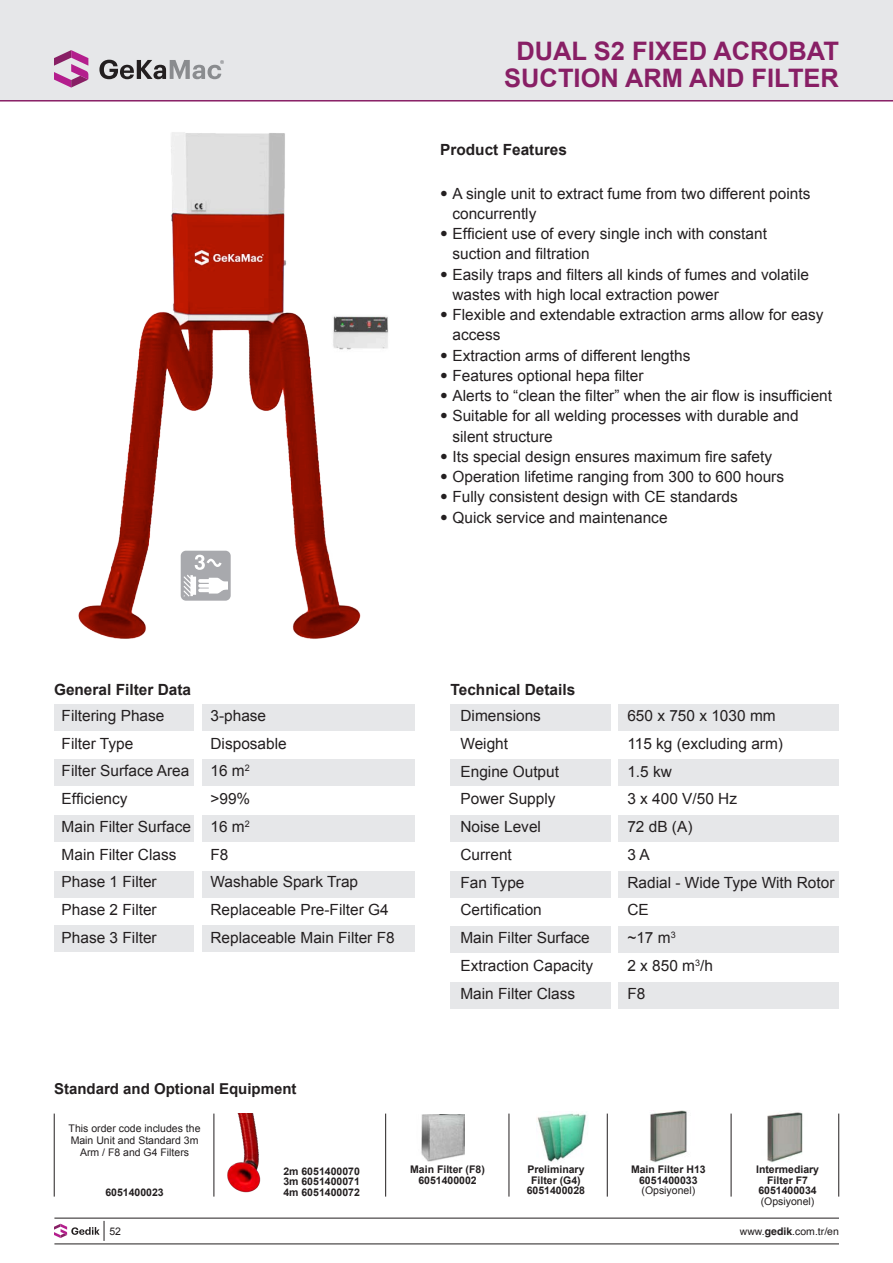
<style>
.page{position:relative;width:893px;height:1263px;background:#fff}
.page>*{position:absolute;margin:0;border:0;box-sizing:border-box;transform-origin:0 0}
.t1{font:700 25.5px/27px "Arial";color:#881f65;text-align:center}
.t2{font:15.45px/20.2px "Arial";color:#231f20}
.t3{font:700 15.45px "Arial";color:#231f20}
.t4{font:700 15px "Arial";color:#231f20}
.t5{font:700 10.5px/10.5px "Arial";color:#231f20;text-align:center}
.t6{font:10.5px/12px "Arial";color:#231f20;text-align:center}
.t7{font:10.5px "Helvetica";color:#231f20}
.s1{font-family:"Helvetica Neue LT Std";font-stretch:condensed}
.s2{font-weight:700}
</style>
<div class="page">
<hr style="left:54px;top:1218px;width:785px;height:1px;background:#231f20">
<hr style="left:54px;top:1244px;width:785px;height:1px;background:#231f20">
<svg style="left:54px;top:1221px;width:51px;height:20px"></svg>
<div style="left:0;top:0;width:893px;height:101px;background:#e6e7e9"></div>
<hr style="left:0;top:100px;width:893px;height:2px;background:#881f65">
<img style="left:421px;top:1115px;width:43px;height:47px">
<img style="left:537px;top:1113px;width:50px;height:50px">
<img style="left:650px;top:1111px;width:37px;height:51px">
<img style="left:767px;top:1112px;width:36px;height:51px">
<hr style="left:509px;top:1113px;width:1px;height:83px;background:#231f20">
<hr style="left:607px;top:1113px;width:1px;height:83px;background:#231f20">
<hr style="left:731px;top:1113px;width:1px;height:83px;background:#231f20">
<hr style="left:838px;top:1113px;width:1px;height:83px;background:#231f20">
<img style="left:78px;top:132px;width:311px;height:507px">
<div style="left:54px;top:704px;width:139px;height:26px;background:#e6e7e9"></div>
<div style="left:202px;top:704px;width:213px;height:26px;background:#e6e7e9"></div>
<div style="left:54px;top:759px;width:139px;height:27px;background:#e6e7e9"></div>
<div style="left:202px;top:759px;width:213px;height:27px;background:#e6e7e9"></div>
<div style="left:54px;top:815px;width:139px;height:27px;background:#e6e7e9"></div>
<div style="left:202px;top:815px;width:213px;height:27px;background:#e6e7e9"></div>
<div style="left:54px;top:871px;width:139px;height:26px;background:#e6e7e9"></div>
<div style="left:54px;top:925px;width:139px;height:27px;background:#e6e7e9"></div>
<div style="left:202px;top:871px;width:213px;height:26px;background:#e6e7e9"></div>
<div style="left:202px;top:925px;width:213px;height:27px;background:#e6e7e9"></div>
<img style="left:227px;top:1113px;width:34px;height:80px">
<hr style="left:54px;top:1113px;width:1px;height:83px;background:#231f20">
<hr style="left:214px;top:1113px;width:1px;height:83px;background:#231f20">
<hr style="left:385px;top:1113px;width:1px;height:83px;background:#231f20">
<div style="left:181px;top:551px;width:50px;height:50px;background:#a8a9ad;border-radius:5px"></div>
<svg style="left:183px;top:555px;width:45px;height:42px"></svg>
<div style="left:450px;top:704px;width:160px;height:27px;background:#e6e7e9"></div>
<div style="left:619px;top:704px;width:220px;height:27px;background:#e6e7e9"></div>
<div style="left:450px;top:759px;width:160px;height:27px;background:#e6e7e9"></div>
<div style="left:619px;top:759px;width:220px;height:27px;background:#e6e7e9"></div>
<div style="left:450px;top:815px;width:160px;height:27px;background:#e6e7e9"></div>
<div style="left:450px;top:926px;width:160px;height:27px;background:#e6e7e9"></div>
<div style="left:619px;top:815px;width:220px;height:27px;background:#e6e7e9"></div>
<div style="left:619px;top:926px;width:220px;height:27px;background:#e6e7e9"></div>
<div style="left:450px;top:871px;width:160px;height:26px;background:#e6e7e9"></div>
<div style="left:450px;top:982px;width:160px;height:27px;background:#e6e7e9"></div>
<div style="left:619px;top:871px;width:220px;height:26px;background:#e6e7e9"></div>
<div style="left:619px;top:982px;width:220px;height:27px;background:#e6e7e9"></div>
<svg style="left:54px;top:50px;width:34px;height:38px"></svg>
<svg style="left:99px;top:60px;width:125px;height:19px"></svg>
<p class="t1" style="left:504px;top:38px;width:336px">DUAL S2 FIXED ACROBAT<br>SUCTION ARM AND FILTER</p>
<p class="t3" style="left:440px;top:139px;width:128px">Product Features</p>
<p class="t2" style="left:452px;top:183px;width:359px;text-indent:-12px"><span class="s1">•</span> A single unit to extract fume from two different points concurrently</p>
<p class="t2" style="left:452px;top:224px;width:316px;text-indent:-12px"><span class="s1">•</span> Efficient use of every single inch with constant suction and filtration</p>
<p class="t2" style="left:452px;top:264px;width:358px;text-indent:-12px"><span class="s1">•</span> Easily traps and filters all kinds of fumes and volatile wastes with high local extraction power</p>
<p class="t2" style="left:452px;top:305px;width:373px;text-indent:-12px"><span class="s1">•</span> Flexible and extendable extraction arms allow for easy access</p>
<p class="t2" style="left:440px;top:345px;width:252px"><span class="s1">•</span> Extraction arms of different lengths</p>
<p class="t2" style="left:440px;top:365px;width:205px"><span class="s1">•</span> Features optional hepa filter</p>
<p class="t2" style="left:440px;top:386px;width:393px"><span class="s1">•</span> Alerts to “clean the filter” when the air flow is insufficient</p>
<p class="t2" style="left:452px;top:406px;width:348px;text-indent:-12px"><span class="s1">•</span> Suitable for all welding processes with durable and silent structure</p>
<p class="t2" style="left:440px;top:446px;width:333px"><span class="s1">•</span> Its special design ensures maximum fire safety</p>
<p class="t2" style="left:440px;top:467px;width:346px"><span class="s1">•</span> Operation lifetime ranging from 300 to 600 hours</p>
<p class="t2" style="left:440px;top:487px;width:299px"><span class="s1">•</span> Fully consistent design with CE standards</p>
<p class="t2" style="left:440px;top:507px;width:229px"><span class="s1">•</span> Quick service and maintenance</p>
<p class="t3" style="left:54px;top:679px;width:139px">General Filter Data</p>
<p class="t2" style="left:62px;top:705px;width:104px">Filtering Phase</p>
<p class="t2" style="left:62px;top:733px;width:73px">Filter Type</p>
<p class="t2" style="left:62px;top:761px;width:129px">Filter Surface Area</p>
<p class="t2" style="left:62px;top:789px;width:67px">Efficiency</p>
<p class="t2" style="left:62px;top:816px;width:131px">Main Filter Surface</p>
<p class="t2" style="left:62px;top:844px;width:116px">Main Filter Class</p>
<p class="t2" style="left:62px;top:872px;width:97px">Phase 1 Filter</p>
<p class="t2" style="left:62px;top:900px;width:97px">Phase 2 Filter</p>
<p class="t2" style="left:62px;top:927px;width:97px">Phase 3 Filter</p>
<p class="t2" style="left:210px;top:705px;width:57px">3-phase</p>
<p class="t2" style="left:210px;top:733px;width:78px">Disposable</p>
<p class="t2" style="left:210px;top:761px;width:41px">16 m<sup>2</sup></p>
<p class="t2" style="left:210px;top:789px;width:41px">&gt;99%</p>
<p class="t2" style="left:210px;top:816px;width:41px">16 m<sup>2</sup></p>
<p class="t2" style="left:210px;top:844px;width:19px">F8</p>
<p class="t2" style="left:210px;top:872px;width:149px">Washable Spark Trap</p>
<p class="t2" style="left:210px;top:900px;width:180px">Replaceable Pre-Filter G4</p>
<p class="t2" style="left:210px;top:927px;width:186px">Replaceable Main Filter F8</p>
<p class="t3" style="left:450px;top:679px;width:126px">Technical Details</p>
<p class="t2" style="left:460px;top:706px;width:82px">Dimensions</p>
<p class="t2" style="left:460px;top:733px;width:49px">Weight</p>
<p class="t2" style="left:460px;top:761px;width:100px">Engine Output</p>
<p class="t2" style="left:460px;top:789px;width:97px">Power Supply</p>
<p class="t2" style="left:460px;top:817px;width:82px">Noise Level</p>
<p class="t2" style="left:460px;top:844px;width:53px">Current</p>
<p class="t2" style="left:460px;top:872px;width:66px">Fan Type</p>
<p class="t2" style="left:460px;top:900px;width:83px">Certification</p>
<p class="t2" style="left:460px;top:928px;width:131px">Main Filter Surface</p>
<p class="t2" style="left:460px;top:955px;width:134px">Extraction Capacity</p>
<p class="t2" style="left:460px;top:983px;width:116px">Main Filter Class</p>
<p class="t2" style="left:627px;top:706px;width:150px">650 x 750 x 1030 mm</p>
<p class="t2" style="left:627px;top:733px;width:157px">115 kg (excluding arm)</p>
<p class="t2" style="left:627px;top:761px;width:46px">1.5 kw</p>
<p class="t2" style="left:627px;top:789px;width:111px">3 x 400 V/50 Hz</p>
<p class="t2" style="left:627px;top:817px;width:67px">72 dB (A)</p>
<p class="t2" style="left:627px;top:844px;width:24px">3 A</p>
<p class="t2" style="left:627px;top:872px;width:209px">Radial - Wide Type With Rotor</p>
<p class="t2" style="left:627px;top:900px;width:23px">CE</p>
<p class="t2" style="left:627px;top:928px;width:50px">~17 m<sup>3</sup></p>
<p class="t2" style="left:627px;top:955px;width:87px">2 x 850 m<sup>3</sup>/h</p>
<p class="t2" style="left:627px;top:983px;width:19px">F8</p>
<p class="t4" style="left:54px;top:1078px;width:244px">Standard and Optional Equipment</p>
<p class="t6" style="left:69px;top:1122px;width:133px">This order code includes the<br>Main Unit and Standard 3m<br>Arm / F8 and G4 Filters</p>
<p class="t5" style="left:105px;top:1187px;width:60px">6051400023</p>
<p class="t5" style="left:283px;top:1166px;width:78px">2m 6051400070</p>
<p class="t5" style="left:283px;top:1177px;width:78px">3m 6051400071</p>
<p class="t5" style="left:283px;top:1187px;width:78px">4m 6051400072</p>
<p class="t5" style="left:410px;top:1164px;width:76px">Main Filter (F8)</p>
<p class="t5" style="left:418px;top:1175px;width:60px">6051400002</p>
<p class="t5" style="left:527px;top:1164px;width:60px">Preliminary<br>Filter (G4)<br>6051400028</p>
<p class="t5" style="left:631px;top:1164px;width:76px">Main Filter H13<br>6051400033</p>
<p class="t6" style="left:641px;top:1184px;width:55px">(Opsiyonel)</p>
<p class="t5" style="left:756px;top:1164px;width:65px">Intermediary<br>Filter F7</p>
<p class="t5" style="left:758px;top:1185px;width:60px">6051400034</p>
<p class="t6" style="left:761px;top:1195px;width:55px">(Opsiyonel)</p>
<p class="t6" style="left:109px;top:1226px;width:13px">52</p>
<p class="t7" style="left:740px;top:1223px;width:101px">www.<span class="s2">gedik</span>.com.tr/en</p>
</div>
